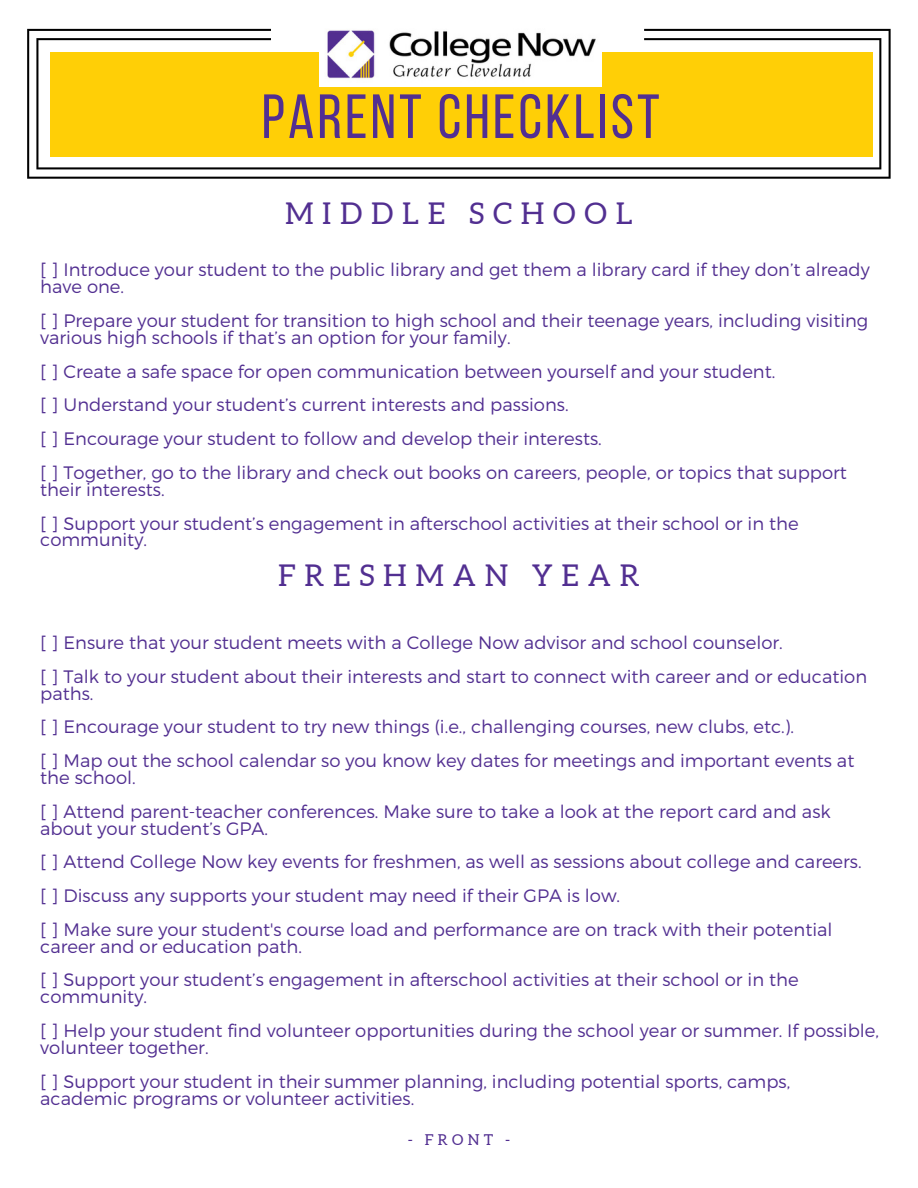
<style>
.page{position:relative;width:918px;height:1188px;background:#fff}
.page>*{position:absolute;margin:0;border:0;box-sizing:border-box;transform-origin:0 0}
.t1{font:62.25px "Bebas Neue";letter-spacing:.05em;color:#522f91}
.t2{font:30px "Aleo";letter-spacing:.29em;color:#522f91}
.t3{font:300 18px/16.8px "Montserrat";color:#522f91}
.t4{font:15px "Aleo";letter-spacing:.29em;color:#522f91}
</style>
<div class="page">
<svg style="left:27px;top:29px;width:864px;height:150px"></svg>
<div style="left:50px;top:52px;width:822px;height:104px;background:#ffcf06"></div>
<img style="left:319px;top:29px;width:283px;height:57px">
<p class="t1" style="left:262px;top:91px;width:400px">PARENT CHECKLIST</p>
<p class="t2" style="left:285px;top:197px;width:349px">MIDDLE SCHOOL</p>
<p class="t3" style="left:40px;top:261px;width:831px">[ ] Introduce your student to the public library and get them a library card if they don’t already have one.</p>
<p class="t3" style="left:40px;top:311px;width:830px">[ ] Prepare your student for transition to high school and their teenage years, including visiting various high schools if that’s an option for your family.</p>
<p class="t3" style="left:40px;top:362px;width:737px">[ ] Create a safe space for open communication between yourself and your student.</p>
<p class="t3" style="left:40px;top:396px;width:530px">[ ] Understand your student’s current interests and passions.</p>
<p class="t3" style="left:40px;top:429px;width:563px">[ ] Encourage your student to follow and develop their interests.</p>
<p class="t3" style="left:40px;top:463px;width:808px">[ ] Together, go to the library and check out books on careers, people, or topics that support their interests.</p>
<p class="t3" style="left:40px;top:514px;width:760px">[ ] Support your student’s engagement in afterschool activities at their school or in the community.</p>
<p class="t2" style="left:278px;top:559px;width:363px">FRESHMAN YEAR</p>
<p class="t3" style="left:40px;top:633px;width:744px">[ ] Ensure that your student meets with a College Now advisor and school counselor.</p>
<p class="t3" style="left:40px;top:667px;width:828px">[ ] Talk to your student about their interests and start to connect with career and or education paths.</p>
<p class="t3" style="left:40px;top:718px;width:755px">[ ] Encourage your student to try new things (i.e., challenging courses, new clubs, etc.).</p>
<p class="t3" style="left:40px;top:751px;width:816px">[ ] Map out the school calendar so you know key dates for meetings and important events at the school.</p>
<p class="t3" style="left:40px;top:802px;width:792px">[ ] Attend parent-teacher conferences. Make sure to take a look at the report card and ask about your student’s GPA.</p>
<p class="t3" style="left:40px;top:853px;width:823px">[ ] Attend College Now key events for freshmen, as well as sessions about college and careers.</p>
<p class="t3" style="left:40px;top:886px;width:581px">[ ] Discuss any supports your student may need if their GPA is low.</p>
<p class="t3" style="left:40px;top:920px;width:794px">[ ] Make sure your student's course load and performance are on track with their potential career and or education path.</p>
<p class="t3" style="left:40px;top:971px;width:760px">[ ] Support your student’s engagement in afterschool activities at their school or in the community.</p>
<p class="t3" style="left:40px;top:1021px;width:840px">[ ] Help your student find volunteer opportunities during the school year or summer. If possible, volunteer together.</p>
<p class="t3" style="left:40px;top:1072px;width:752px">[ ] Support your student in their summer planning, including potential sports, camps, academic programs or volunteer activities.</p>
<p class="t4" style="left:408px;top:1132px;width:104px">- FRONT -</p>
</div>
